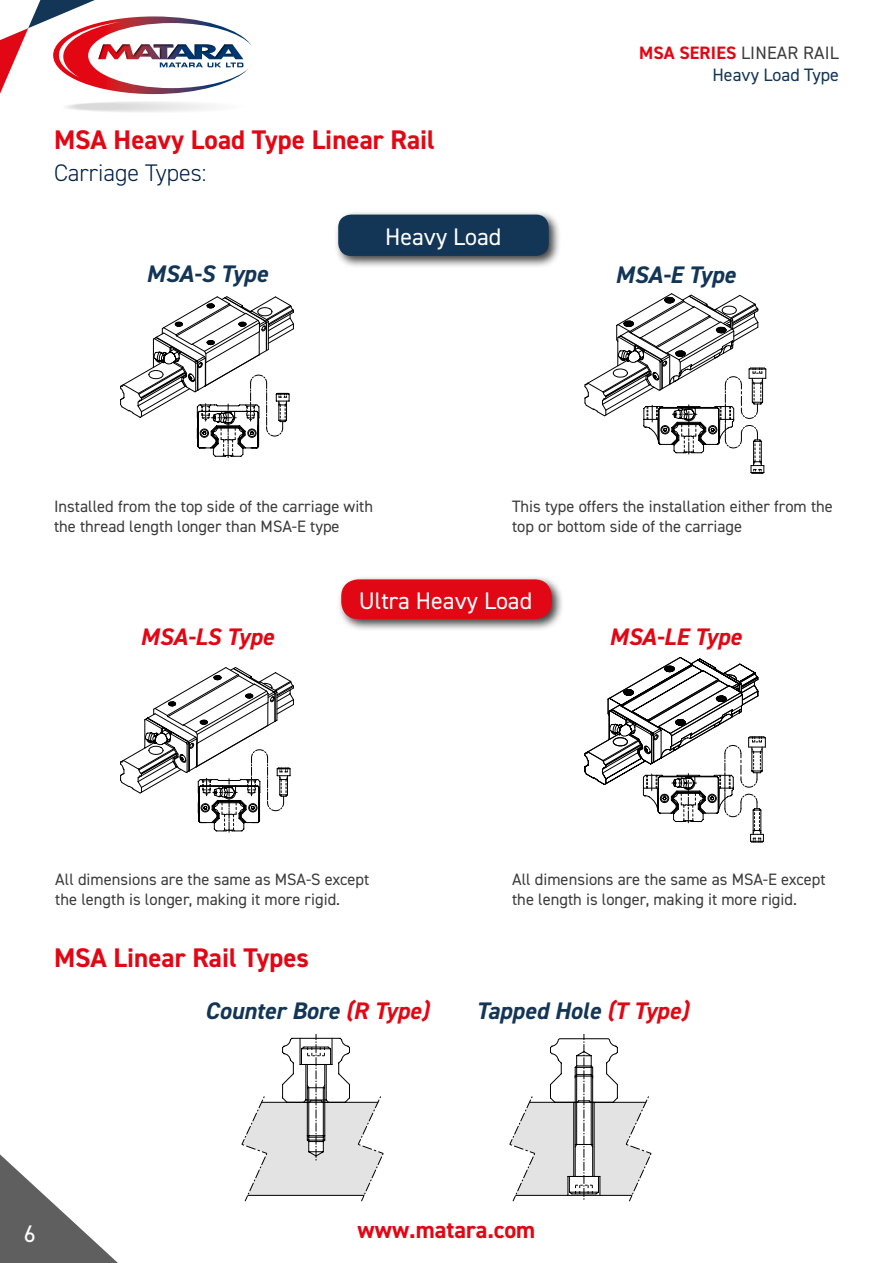
<style>
.page{position:relative;width:893px;height:1263px;background:#fff}
.page>*{position:absolute;margin:0;border:0;box-sizing:border-box;transform-origin:0 0}
.t1{font:700 27px "DIN2014";color:#e20714}
.t2{font:italic 700 24px "DIN2014";color:#133556}
.t3{font:24px "DIN2014";color:#fff}
.t4{font:italic 700 24px "DIN2014";color:#e20714}
.t5{font:700 24px "DIN2014";color:#e20714}
.t6{font:300 24px "DIN2014";color:#001f47}
.t7{font:18px/21.6px "DIN2014";color:#133556;text-align:right}
.t8{font:16.5px/19.8px "DIN2014";color:#3b3c3b}
.s1{font-weight:700;color:#e20714}
.s2{color:#3b3c3b}
.s3{color:#e20714}
</style>
<div class="page">
<svg style="left:0;top:1154px;width:118px;height:109px"></svg>
<svg style="left:0;top:0;width:252px;height:112px"></svg>
<div style="left:338px;top:576px;width:226px;height:55px;background:#000;opacity:.75"></div>
<div style="left:341px;top:579px;width:211px;height:40px;background:#e20714;border-radius:17px"></div>
<div style="left:335px;top:211px;width:226px;height:57px;background:#000;opacity:.75"></div>
<div style="left:338px;top:215px;width:211px;height:41px;background:#133556;border-radius:13px"></div>
<svg style="left:120px;top:667px;width:174px;height:165px"></svg>
<svg style="left:584px;top:293px;width:182px;height:181px"></svg>
<svg style="left:120px;top:296px;width:174px;height:161px"></svg>
<svg style="left:584px;top:657px;width:182px;height:186px"></svg>
<svg style="left:242px;top:1034px;width:141px;height:167px"></svg>
<svg style="left:509px;top:1034px;width:143px;height:167px"></svg>
<h1 class="t1" style="left:54px;top:122px;width:382px">MSA Heavy Load Type Linear Rail</h1>
<h2 class="t6" style="left:54px;top:158px;width:154px">Carriage Types:</h2>
<h2 class="t2" style="left:146px;top:258px;width:123px">MSA-S Type</h2>
<h2 class="t3" style="left:385px;top:221px;width:118px">Heavy Load</h2>
<p class="t7" style="left:639px;top:42px;width:201px"><span class="s1">MSA SERIES</span> <span class="s2">LINEAR RAIL<br></span>Heavy Load Type</p>
<h2 class="t2" style="left:615px;top:259px;width:122px">MSA-E Type</h2>
<p class="t8" style="left:54px;top:496px;width:321px">Installed from the top side of the carriage with the thread length longer than MSA-E type</p>
<p class="t8" style="left:512px;top:496px;width:322px">This type offers the installation either from the top or bottom side of the carriage</p>
<h2 class="t4" style="left:140px;top:621px;width:135px">MSA-LS Type</h2>
<h2 class="t3" style="left:359px;top:585px;width:175px">Ultra Heavy Load</h2>
<h2 class="t4" style="left:609px;top:621px;width:134px">MSA-LE Type</h2>
<p class="t8" style="left:55px;top:869px;width:315px">All dimensions are the same as MSA-S except the length is longer, making it more rigid.</p>
<h1 class="t1" style="left:54px;top:940px;width:257px">MSA Linear Rail Types</h1>
<p class="t8" style="left:512px;top:869px;width:315px">All dimensions are the same as MSA-E except the length is longer, making it more rigid.</p>
<h2 class="t2" style="left:205px;top:995px;width:225px">Counter Bore <span class="s3">(R Type)</span></h2>
<h2 class="t2" style="left:476px;top:995px;width:214px">Tapped Hole <span class="s3">(T Type)</span></h2>
<h2 class="t3" style="left:24px;top:1218px;width:13px">6</h2>
<h2 class="t5" style="left:358px;top:1214px;width:179px">www.matara.com</h2>
</div>
